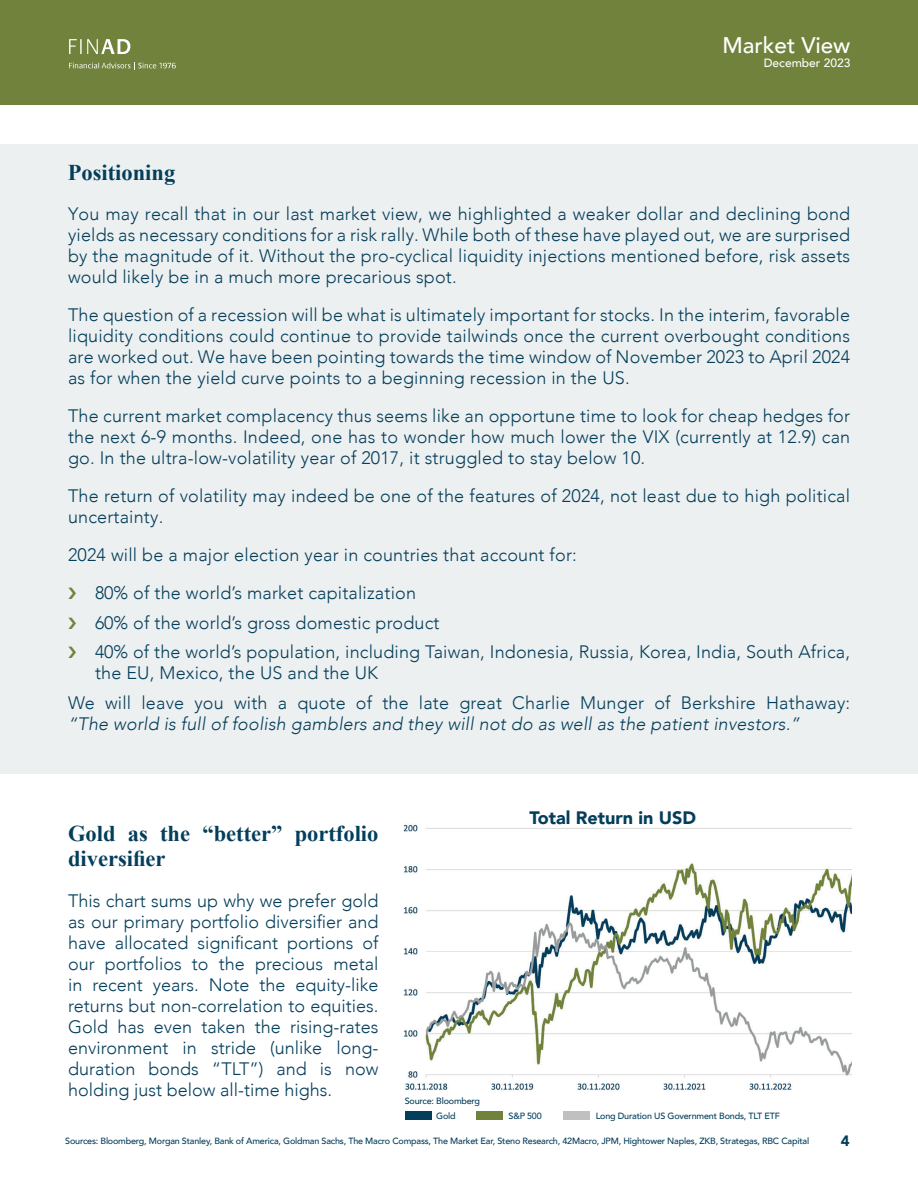
<style>
.page{position:relative;width:918px;height:1188px;background:#fff}
.page>*{position:absolute;margin:0;border:0;box-sizing:border-box;transform-origin:0 0}
.t1{font:700 22.5px/25.5px "Times New Roman";color:#043e5b}
.t2{font:500 22.5px "Avenir";color:#fff}
.t3{font:300 18px/21px "Avenir";letter-spacing:.01em;color:#043e5b;text-align:justify}
.t4{font:italic 300 18px "Avenir";letter-spacing:.01em;color:#043e5b}
.t5{font:900 18px "Avenir";color:#043e5b}
.t6{font:900 15px "Avenir";color:#043e5b}
.t7{font:500 12px "Avenir";color:#fff}
.t8{font:500 9px "Avenir";letter-spacing:-.02em;color:#043e5b}
.s1{color:#71823d}
</style>
<div class="page">
<div style="left:0;top:0;width:918px;height:104px;background:#71823d"></div>
<div style="left:0;top:145px;width:918px;height:629px;background:#edf0f0"></div>
<svg style="left:69px;top:39px;width:61px;height:15px"></svg>
<svg style="left:69px;top:62px;width:107px;height:7px"></svg>
<img style="left:403px;top:824px;width:448px;height:288px">
<div style="left:405px;top:1112px;width:27px;height:8px;background:#043e5b"></div>
<div style="left:476px;top:1112px;width:27px;height:8px;background:#71823d"></div>
<div style="left:563px;top:1112px;width:27px;height:8px;background:#bfc1c1"></div>
<p class="t1" style="left:68px;top:159px;width:109px">Positioning</p>
<p class="t2" style="left:722px;top:26px;width:129px">Market View</p>
<p class="t7" style="left:764px;top:53px;width:88px">December 2023</p>
<p class="t3" style="left:68px;top:203px;width:784px">You may recall that in our last market view, we highlighted a weaker dollar and declining bond yields as necessary conditions for a risk rally. While both of these have played out, we are surprised by the magnitude of it. Without the pro-cyclical liquidity injections mentioned before, risk assets would likely be in a much more precarious spot.</p>
<p class="t3" style="left:68px;top:304px;width:784px">The question of a recession will be what is ultimately important for stocks. In the interim, favorable liquidity conditions could continue to provide tailwinds once the current overbought conditions are worked out. We have been pointing towards the time window of November 2023 to April 2024 as for when the yield curve points to a beginning recession in the US.</p>
<p class="t3" style="left:68px;top:405px;width:784px">The current market complacency thus seems like an opportune time to look for cheap hedges for the next 6-9 months. Indeed, one has to wonder how much lower the VIX (currently at 12.9) can go. In the ultra-low-volatility year of 2017, it struggled to stay below 10.</p>
<p class="t3" style="left:68px;top:485px;width:784px">The return of volatility may indeed be one of the features of 2024, not least due to high political uncertainty.</p>
<p class="t3" style="left:68px;top:536px;width:510px;line-height:38px">2024 will be a major election year in countries that account for: <span class="s1">❯</span> 80% of the world’s market capitalization</p>
<p class="t3" style="left:68px;top:608px;width:784px;line-height:29.5px"><span class="s1">❯</span> 60% of the world’s gross domestic product<br><span class="s1">❯</span> 40% of the world’s population, including Taiwan, Indonesia, Russia, Korea, India, South Africa,</p>
<p class="t3" style="left:68px;top:658px;width:784px;line-height:29.5px;text-indent:27px">the EU, Mexico, the US and the UK<br>We will leave you with a quote of the late great Charlie Munger of Berkshire Hathaway:</p>
<p class="t4" style="left:68px;top:713px;width:733px">“The world is full of foolish gamblers and they will not do as well as the patient investors.”</p>
<p class="t1" style="left:68px;top:820px;width:312px">Gold as the “better” portfolio diversifier</p>
<p class="t5" style="left:529px;top:803px;width:168px">Total Return in USD</p>
<p class="t3" style="left:68px;top:890px;width:312px">This chart sums up why we prefer gold as our primary portfolio diversifier and have allocated significant portions of our portfolios to the precious metal in recent years. Note the equity-like returns but non-correlation to equities.<br>Gold has even taken the rising-rates environment in stride (unlike long&shy;duration bonds “TLT”) and is now holding just below all-time highs.</p>
<p class="t8" style="left:65px;top:1133px;width:745px">Sources: Bloomberg, Morgan Stanley, Bank of America, Goldman Sachs, The Macro Compass, The Market Ear, Steno Research, 42Macro, JPM, Hightower Naples, ZKB, Strategas, RBC Capital</p>
<p class="t8" style="left:405px;top:1093px;width:77px">Source: Bloomberg</p>
<p class="t8" style="left:436px;top:1108px;width:21px">Gold</p>
<p class="t8" style="left:509px;top:1108px;width:35px">S&amp;P 500</p>
<p class="t8" style="left:596px;top:1108px;width:186px">Long Duration US Government Bonds, TLT ETF</p>
<p class="t6" style="left:841px;top:1128px;width:10px">4</p>
</div>
